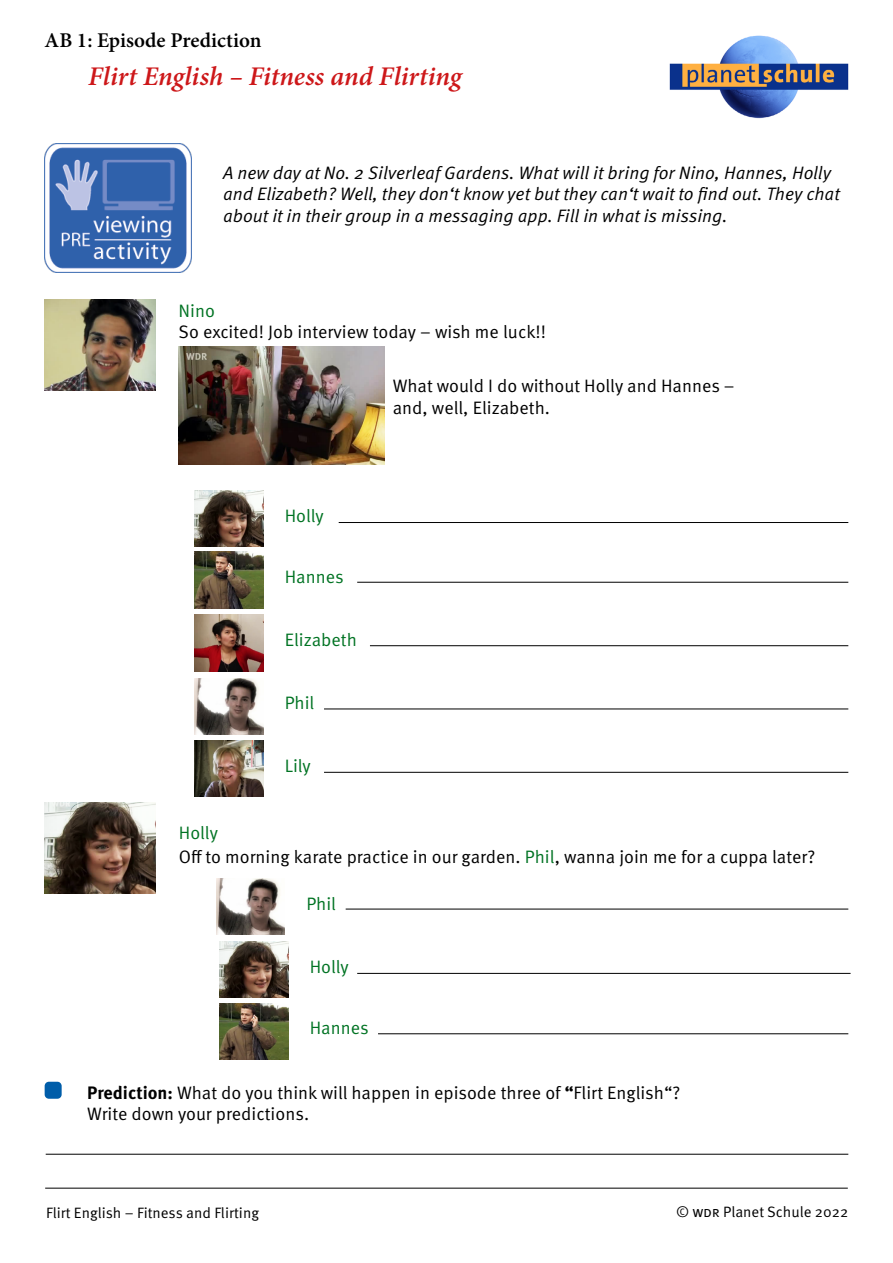
<style>
.page{position:relative;width:893px;height:1263px;background:#fff}
.page>*{position:absolute;margin:0;border:0;box-sizing:border-box;transform-origin:0 0}
.t1{font:italic 600 27px "Minion Pro";color:#cd1719}
.t2{font:600 21px "Minion Pro";color:#000}
._3_AB_Aufgabenstellu{font:18px/21.6px "Meta OT Norm Ita";color:#000}
._5_AB_Fließtext{font:18px/21.6px "Meta OT Norm";color:#000}
._4_AB_Frage{font:18px/21px "Meta OT Norm";color:#000}
._5_AB_Fließtext-2{font:18px "Meta OT Norm";color:#007323}
.t3{font:15px "Meta OT Norm";color:#000}
.s1{color:#007323}
.s2{font-family:"Meta OT";font-weight:700}
</style>
<div class="page">
<img style="left:670px;top:35px;width:178px;height:84px">
<img style="left:45px;top:144px;width:147px;height:129px">
<img style="left:45px;top:300px;width:110px;height:91px">
<img style="left:179px;top:347px;width:205px;height:117px">
<img style="left:195px;top:490px;width:68px;height:57px">
<hr style="left:339px;top:522px;width:509px;height:1px;background:#000">
<img style="left:195px;top:552px;width:68px;height:56px">
<hr style="left:357px;top:582px;width:491px;height:1px;background:#000">
<img style="left:195px;top:615px;width:68px;height:56px">
<hr style="left:370px;top:645px;width:478px;height:1px;background:#000">
<img style="left:195px;top:678px;width:68px;height:56px">
<hr style="left:324px;top:708px;width:524px;height:1px;background:#000">
<img style="left:195px;top:740px;width:68px;height:57px">
<hr style="left:324px;top:772px;width:524px;height:1px;background:#000">
<img style="left:45px;top:802px;width:111px;height:91px">
<img style="left:216px;top:878px;width:69px;height:56px">
<hr style="left:346px;top:909px;width:502px;height:1px;background:#000">
<img style="left:220px;top:1003px;width:68px;height:57px">
<hr style="left:378px;top:1033px;width:470px;height:1px;background:#000">
<img style="left:220px;top:941px;width:68px;height:57px">
<hr style="left:357px;top:973px;width:494px;height:1px;background:#000">
<div style="left:45px;top:1082px;width:17px;height:17px;background:#005da9;border-radius:4px"></div>
<hr style="left:46px;top:1154px;width:802px;height:1px;background:#000">
<hr style="left:45px;top:1188px;width:803px;height:1px;background:#000">
<p class="t2" style="left:45px;top:26px;width:218px">AB 1: Episode Prediction</p>
<h1 class="t1" style="left:88px;top:58px;width:375px">Flirt English – Fitness and Flirting</h1>
<p class="_3_AB_Aufgabenstellu" style="left:223px;top:162px;width:618px">A new day at No. 2 Silverleaf Gardens. What will it bring for Nino, Hannes, Holly and Elizabeth? Well, they don‘t know yet but they can‘t wait to find out. They chat about it in their group in a messaging app. Fill in what is missing.</p>
<p class="_5_AB_Fließtext-2" style="left:179px;top:301px;width:38px">Nino</p>
<p class="_5_AB_Fließtext" style="left:179px;top:321px;width:369px">So excited! Job interview today – wish me luck!!</p>
<p class="_5_AB_Fließtext-2" style="left:285px;top:505px;width:41px">Holly</p>
<p class="_5_AB_Fließtext-2" style="left:285px;top:566px;width:61px">Hannes</p>
<p class="_5_AB_Fließtext-2" style="left:285px;top:629px;width:74px">Elizabeth</p>
<p class="_5_AB_Fließtext-2" style="left:285px;top:693px;width:31px">Phil</p>
<p class="_5_AB_Fließtext-2" style="left:285px;top:755px;width:28px">Lily</p>
<p class="_5_AB_Fließtext" style="left:393px;top:376px;width:343px">What would I do without Holly and Hannes – and, well, Elizabeth.</p>
<p class="_5_AB_Fließtext-2" style="left:179px;top:822px;width:41px">Holly</p>
<p class="_5_AB_Fließtext" style="left:179px;top:846px;width:638px">Off to morning karate practice in our garden. <span class="s1">Phil</span>, wanna join me for a cuppa later?</p>
<p class="_5_AB_Fließtext-2" style="left:306px;top:893px;width:31px">Phil</p>
<p class="_5_AB_Fließtext-2" style="left:310px;top:956px;width:41px">Holly</p>
<p class="_5_AB_Fließtext-2" style="left:310px;top:1017px;width:61px">Hannes</p>
<p class="_4_AB_Frage" style="left:87px;top:1082px;width:595px"><span class="s2">Prediction:</span> What do you think will happen in episode three of <span class="s2">“</span>Flirt English“?<br>Write down your predictions.</p>
<p class="t3" style="left:46px;top:1203px;width:215px">Flirt English – Fitness and Flirting</p>
<p class="t3" style="left:676px;top:1203px;width:174px">© wdr Planet Schule 2022</p>
</div>
